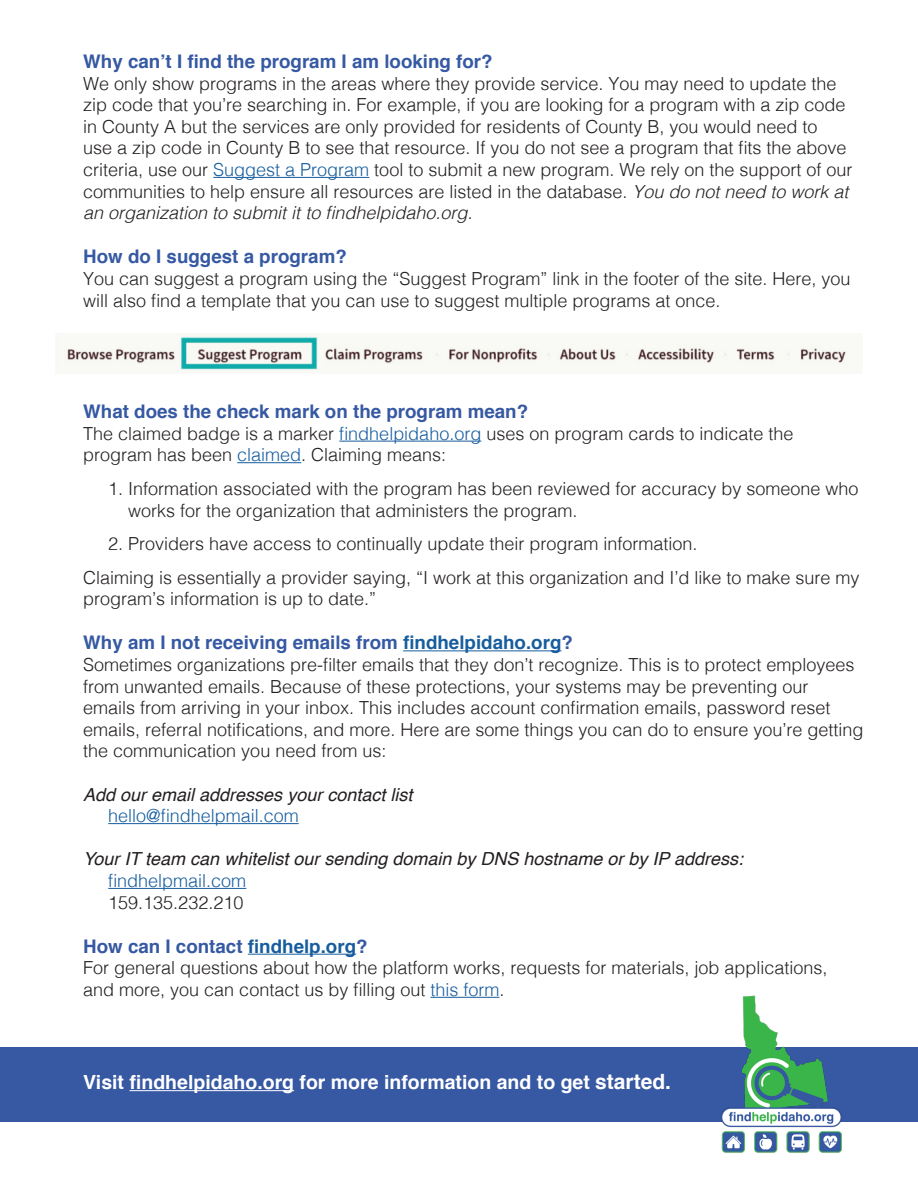
<style>
.page{position:relative;width:918px;height:1188px;background:#fff}
.page>*{position:absolute;margin:0;border:0;box-sizing:border-box;transform-origin:0 0}
.t1{font:700 19.5px "Helvetica";color:#fff}
.t2{font:700 18.75px "Helvetica";color:#3659a3}
.t3{font:300 18px/21.6px "Helvetica";color:#231f20}
.t4{font:italic 18px "Helvetica";color:#231f20}
.t5{font:300 18px "Helvetica";color:#175d9e}
.s1{color:#175d9e}
.s2{font-style:italic}
.s3{font-size:21px}
</style>
<div class="page">
<hr style="left:213px;top:177px;width:156px;height:1px;background:#175d9e">
<hr style="left:339px;top:441px;width:142px;height:1px;background:#175d9e">
<hr style="left:237px;top:462px;width:64px;height:1px;background:#175d9e">
<hr style="left:403px;top:650px;width:158px;height:1px;background:#175d9e">
<hr style="left:108px;top:823px;width:191px;height:1px;background:#175d9e">
<hr style="left:108px;top:888px;width:138px;height:1px;background:#175d9e">
<hr style="left:248px;top:954px;width:108px;height:1px;background:#175d9e">
<hr style="left:430px;top:997px;width:69px;height:1px;background:#175d9e">
<img style="left:56px;top:333px;width:806px;height:40px">
<div style="left:0;top:1048px;width:918px;height:74px;background:#3758a2"></div>
<hr style="left:130px;top:1090px;width:164px;height:1px;background:#fff">
<img style="left:713px;top:995px;width:148px;height:158px">
<p class="t2" style="left:83px;top:46px;width:411px">Why can’t I find the program I am looking for?</p>
<p class="t3" style="left:83px;top:71px;width:771px">We only show programs in the areas where they provide service. You may need to update the zip code that you’re searching in. For example, if you are looking for a program with a zip code in County A but the services are only provided for residents of County B, you would need to<br>use a zip code in County B to see that resource. If you do not see a program that fits the above criteria, use our <span class="s1">Suggest a Program</span> tool to submit a new program. We rely on the support of our communities to help ensure all resources are listed in the database. <span class="s2">You do not need to work at an organization to submit it to findhelpidaho.org.</span></p>
<p class="t2" style="left:83px;top:242px;width:265px">How do I suggest a program?</p>
<p class="t3" style="left:83px;top:267px;width:769px">You can suggest a program using the “Suggest Program” link in the footer of the site. Here, you will also find a template that you can use to suggest multiple programs at once.</p>
<p class="t2" style="left:83px;top:396px;width:446px">What does the check mark on the program mean?</p>
<p class="t3" style="left:83px;top:421px;width:712px">The claimed badge is a marker <span class="s1">findhelpidaho.org</span> uses on program cards to indicate the program has been <span class="s1">claimed</span>. Claiming means:</p>
<p class="t3" style="left:108px;top:477px;width:752px">1. Information associated with the program has been reviewed for accuracy by someone who</p>
<p class="t3" style="left:128px;top:498px;width:451px">works for the organization that administers the program.</p>
<p class="t3" style="left:108px;top:532px;width:591px">2. Providers have access to continually update their program information.</p>
<p class="t3" style="left:83px;top:565px;width:778px">Claiming is essentially a provider saying, “I work at this organization and I’d like to make sure my program’s information is up to date.”</p>
<p class="t2" style="left:83px;top:628px;width:491px">Why am I not receiving emails from <span class="s1">findhelpidaho.org</span>?</p>
<p class="t3" style="left:83px;top:653px;width:782px">Sometimes organizations pre-filter emails that they don’t recognize. This is to protect employees from unwanted emails. Because of these protections, your systems may be preventing our emails from arriving in your inbox. This includes account confirmation emails, password reset emails, referral notifications, and more. Here are some things you can do to ensure you’re getting the communication you need from us:</p>
<p class="t4" style="left:83px;top:780px;width:331px">Add our email addresses your contact list</p>
<p class="t5" style="left:108px;top:801px;width:192px">hello@findhelpmail.com</p>
<p class="t4" style="left:83px;top:845px;width:662px">Your IT team can whitelist our sending domain by DNS hostname or by IP address:</p>
<p class="t5" style="left:108px;top:865px;width:140px">findhelpmail.com</p>
<p class="t3" style="left:108px;top:890px;width:137px">159.135.232.210</p>
<p class="t2" style="left:83px;top:931px;width:286px">How can I contact <span class="s1">findhelp.org</span>?</p>
<p class="t3" style="left:83px;top:956px;width:746px">For general questions about how the platform works, requests for materials, job applications,</p>
<p class="t3" style="left:83px;top:978px;width:423px">and more, you can contact us by filling out <span class="s1">this form</span>.</p>
<p class="t1" style="left:83px;top:1067px;width:589px">Visit findhelpidaho.org for more information and to get <span class="s3">started.</span></p>
</div>
